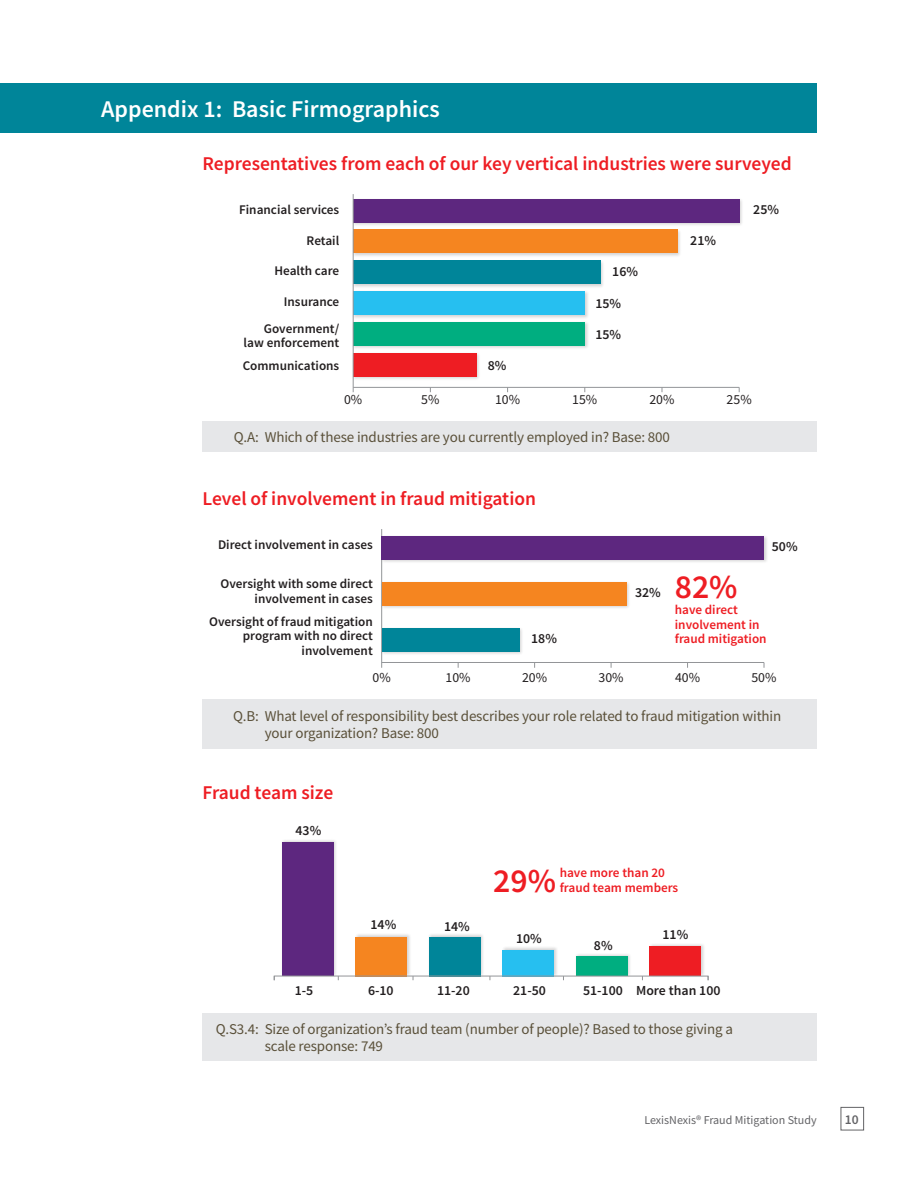
<style>
.page{position:relative;width:918px;height:1188px;background:#fff}
.page>*{position:absolute;margin:0;border:0;box-sizing:border-box;transform-origin:0 0}
.t1{font:600 33.6px "Source Sans Pro";color:#ee1d23}
.Teal_Sub{font:600 24px "Source Sans Pro";color:#fff}
.Content_-_Subhead{font:600 19.5px "Source Sans Pro";color:#ee1d23}
.Box1{font:600 19.5px "Source Sans Pro";color:#ee1d23}
.t2{font:15px/17.2px "Source Sans Pro";letter-spacing:-.01em;color:#5a5039}
.t3{font:600 13.8px "Source Sans Pro";color:#231f20}
.t4{font:13.8px "Source Sans Pro";color:#231f20}
.t5{font:600 13.5px "Source Sans Pro";color:#636366}
.t6{font:600 13.2px/14.4px "Source Sans Pro";color:#231f20;text-align:right}
.t7{font:600 13.2px/14.4px "Source Sans Pro";color:#ee1d23}
.t8{font:12px "Source Sans Pro";color:#636366}
</style>
<div class="page">
<div style="left:841px;top:1107px;width:23px;height:23px;border:1px solid #636366"></div>
<img style="left:352px;top:351px;width:127px;height:31px">
<div style="left:353px;top:353px;width:124px;height:24px;background:#ee1d23"></div>
<img style="left:352px;top:289px;width:236px;height:62px">
<div style="left:353px;top:322px;width:232px;height:24px;background:#00ae80"></div>
<div style="left:353px;top:292px;width:232px;height:23px;background:#26bff0"></div>
<img style="left:352px;top:258px;width:251px;height:31px">
<div style="left:353px;top:261px;width:247px;height:23px;background:#008599"></div>
<img style="left:352px;top:227px;width:328px;height:31px">
<div style="left:353px;top:230px;width:324px;height:23px;background:#f58520"></div>
<img style="left:352px;top:196px;width:390px;height:31px">
<div style="left:353px;top:199px;width:386px;height:23px;background:#5d277f"></div>
<hr style="left:353px;top:387px;width:386px;height:1px;background:#939598">
<hr style="left:353px;top:194px;width:1px;height:198px;background:#939598">
<div style="left:202px;top:421px;width:615px;height:31px;background:#e6e7e9"></div>
<hr style="left:382px;top:662px;width:382px;height:1px;background:#939598">
<hr style="left:381px;top:529px;width:1px;height:139px;background:#939598">
<img style="left:381px;top:626px;width:141px;height:31px">
<div style="left:382px;top:628px;width:137px;height:23px;background:#008599"></div>
<img style="left:381px;top:580px;width:248px;height:31px">
<div style="left:382px;top:582px;width:244px;height:23px;background:#f58520"></div>
<img style="left:381px;top:534px;width:386px;height:31px">
<div style="left:382px;top:536px;width:382px;height:23px;background:#5d277f"></div>
<div style="left:202px;top:699px;width:615px;height:50px;background:#e6e7e9"></div>
<img style="left:647px;top:944px;width:59px;height:32px">
<div style="left:650px;top:947px;width:51px;height:29px;background:#ee1d23"></div>
<img style="left:574px;top:954px;width:59px;height:22px">
<div style="left:576px;top:956px;width:51px;height:20px;background:#00ae80"></div>
<img style="left:500px;top:947px;width:59px;height:29px">
<div style="left:503px;top:950px;width:51px;height:26px;background:#26bff0"></div>
<img style="left:427px;top:934px;width:59px;height:42px">
<div style="left:429px;top:937px;width:51px;height:39px;background:#008599"></div>
<img style="left:353px;top:934px;width:59px;height:42px">
<div style="left:356px;top:937px;width:51px;height:39px;background:#f58520"></div>
<img style="left:280px;top:840px;width:59px;height:139px">
<div style="left:282px;top:842px;width:51px;height:134px;background:#5d277f"></div>
<div style="left:274px;top:976px;width:434px;height:5px;border:1px solid #939598"></div>
<div style="left:202px;top:1013px;width:615px;height:48px;background:#e6e7e9"></div>
<div style="left:0;top:83px;width:816px;height:50px;background:#008599"></div>
<p class="Teal_Sub" style="left:101px;top:93px;width:340px">Appendix 1: Basic Firmographics</p>
<p class="Content_-_Subhead" style="left:202px;top:151px;width:591px">Representatives from each of our key vertical industries were surveyed</p>
<p class="t6" style="left:239px;top:203px;width:102px">Financial services</p>
<p class="t6" style="left:307px;top:233px;width:34px">Retail</p>
<p class="t6" style="left:274px;top:264px;width:66px">Health care</p>
<p class="t6" style="left:264px;top:288px;width:77px;line-height:27px">Insurance<br>Government/</p>
<p class="t6" style="left:243px;top:332px;width:98px;line-height:22.8px;text-align:left">law enforcement<br>Communications</p>
<p class="t3" style="left:488px;top:356px;width:20px">8%</p>
<p class="t3" style="left:612px;top:263px;width:27px">16%</p>
<p class="t3" style="left:595px;top:294px;width:27px">15%</p>
<p class="t3" style="left:595px;top:325px;width:27px">15%</p>
<p class="t3" style="left:690px;top:232px;width:27px">21%</p>
<p class="t3" style="left:753px;top:201px;width:27px">25%</p>
<p class="t4" style="left:344px;top:391px;width:20px">0%</p>
<p class="t4" style="left:421px;top:391px;width:20px">5%</p>
<p class="t4" style="left:495px;top:391px;width:27px">10%</p>
<p class="t4" style="left:572px;top:391px;width:27px">15%</p>
<p class="t4" style="left:649px;top:391px;width:27px">20%</p>
<p class="t4" style="left:727px;top:391px;width:27px">25%</p>
<p class="t2" style="left:234px;top:429px;width:438px">Q.A: Which of these industries are you currently employed in? Base: 800</p>
<p class="Box1" style="left:202px;top:486px;width:335px">Level of involvement in fraud mitigation</p>
<p class="t6" style="left:218px;top:537px;width:156px">Direct involvement in cases</p>
<p class="t6" style="left:221px;top:577px;width:154px">Oversight with some direct involvement in cases</p>
<p class="t6" style="left:209px;top:614px;width:165px">Oversight of fraud mitigation program with no direct involvement</p>
<p class="t4" style="left:373px;top:668px;width:20px">0%</p>
<p class="t4" style="left:446px;top:668px;width:27px">10%</p>
<p class="t4" style="left:522px;top:668px;width:27px">20%</p>
<p class="t4" style="left:599px;top:668px;width:27px">30%</p>
<p class="t4" style="left:675px;top:668px;width:27px">40%</p>
<p class="t4" style="left:751px;top:668px;width:27px">50%</p>
<p class="t3" style="left:772px;top:538px;width:27px">50%</p>
<p class="t1" style="left:675px;top:565px;width:64px">82%</p>
<p class="t7" style="left:675px;top:602px;width:93px">have direct involvement in fraud mitigation</p>
<p class="t3" style="left:635px;top:584px;width:27px">32%</p>
<p class="t3" style="left:531px;top:630px;width:27px">18%</p>
<p class="t2" style="left:265px;top:707px;width:518px;text-indent:-32px">Q.B: What level of responsibility best describes your role related to fraud mitigation within your organization? Base: 800</p>
<p class="Box1" style="left:202px;top:780px;width:132px">Fraud team size</p>
<p class="t3" style="left:296px;top:822px;width:27px">43%</p>
<p class="t3" style="left:371px;top:916px;width:27px">14%</p>
<p class="t3" style="left:444px;top:918px;width:27px">14%</p>
<p class="t7" style="left:560px;top:866px;width:107px">have more than 20</p>
<p class="t1" style="left:493px;top:860px;width:64px">29%</p>
<p class="t7" style="left:560px;top:881px;width:120px">fraud team members</p>
<p class="t3" style="left:516px;top:930px;width:27px">10%</p>
<p class="t3" style="left:594px;top:937px;width:20px">8%</p>
<p class="t3" style="left:663px;top:926px;width:27px">11%</p>
<p class="t3" style="left:295px;top:981px;width:20px">1-5</p>
<p class="t3" style="left:368px;top:981px;width:27px">6-10</p>
<p class="t3" style="left:437px;top:981px;width:34px">11-20</p>
<p class="t3" style="left:513px;top:981px;width:34px">21-50</p>
<p class="t3" style="left:583px;top:981px;width:139px">51-100 More than 100</p>
<p class="t2" style="left:265px;top:1020px;width:470px;text-indent:-49px">Q.S3.4: Size of organization’s fraud team (number of people)? Based to those giving a scale response: 749</p>
<p class="t8" style="left:644px;top:1113px;width:174px">LexisNexis® Fraud Mitigation Study</p>
<p class="t5" style="left:845px;top:1110px;width:15px">10</p>
</div>
